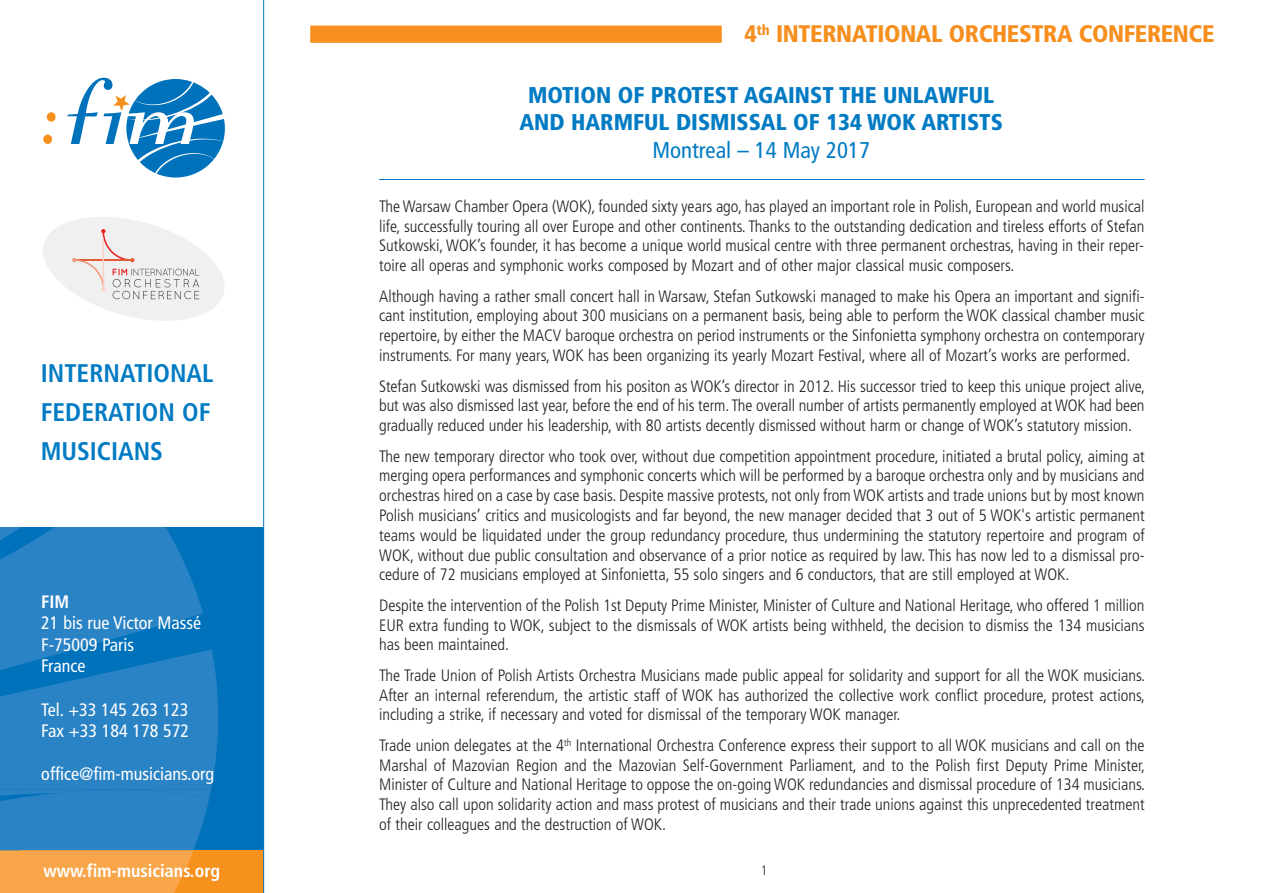
<style>
.page{position:relative;width:1263px;height:893px;background:#fff}
.page>*{position:absolute;margin:0;border:0;box-sizing:border-box;transform-origin:0 0}
.t1{font:700 condensed 25.5px/39px "Frutiger";color:#007bc3}
.t2{font:900 condensed 24px "Frutiger";letter-spacing:-.015em;color:#f68f1e}
.t3{font:900 condensed 22.8px/27.3px "Frutiger";color:#007bc3;text-align:center}
.t4{font:condensed 22.8px "Frutiger";color:#007bc3}
.t5{font:condensed 18px/21.6px "Frutiger";color:#fff}
.t6{font:700 condensed 18px "Frutiger";color:#fff}
.t7{font:300 condensed 16.5px/19.8px "Frutiger";color:#231f20;text-align:justify}
.t8{font:300 condensed 13.5px "Frutiger";color:#231f20}
</style>
<div class="page">
<div style="left:0;top:528px;width:264px;height:365px;background:#0072bc"></div>
<div style="left:0;top:850px;width:264px;height:43px;background:#f6911e"></div>
<svg style="left:0;top:528px;width:218px;height:365px"></svg>
<div style="left:310px;top:26px;width:412px;height:17px;background:#f68f1e"></div>
<hr style="left:263px;top:0;width:1px;height:893px;background:#007bc3">
<div style="left:43px;top:134px;width:9px;height:10px;background:#f6911e;border-radius:50%"></div>
<div style="left:47px;top:112px;width:9px;height:10px;background:#f6911e;border-radius:50%"></div>
<svg style="left:67px;top:78px;width:158px;height:100px"></svg>
<svg style="left:43px;top:217px;width:182px;height:104px"></svg>
<hr style="left:379px;top:179px;width:765px;height:1px;background:#007bc3">
<h1 class="t1" style="left:41px;top:355px;width:174px">INTERNATIONAL<br>FEDERATION OF<br>MUSICIANS</h1>
<p class="t6" style="left:41px;top:594px;width:30px">FIM</p>
<p class="t5" style="left:41px;top:613px;width:161px">21 bis rue Victor Massé<br>F-75009 Paris<br>France</p>
<p class="t5" style="left:41px;top:700px;width:149px">Tel. +33 145 263 123<br>Fax +33 184 178 572</p>
<p class="t5" style="left:41px;top:765px;width:174px">office@fim-musicians.org</p>
<p class="t6" style="left:43px;top:863px;width:178px">www.fim-musicians.org</p>
<h2 class="t2" style="left:744px;top:24px;width:471px">4<sup>th</sup> INTERNATIONAL ORCHESTRA CONFERENCE</h2>
<h3 class="t3" style="left:519px;top:83px;width:485px">MOTION OF PROTEST AGAINST THE UNLAWFUL<br>AND HARMFUL DISMISSAL OF 134 WOK ARTISTS</h3>
<h3 class="t4" style="left:652px;top:141px;width:219px">Montreal – 14 May 2017</h3>
<p class="t7" style="left:379px;top:198px;width:767px">The Warsaw Chamber Opera (WOK), founded sixty years ago, has played an important role in Polish, European and world musical life, successfully touring all over Europe and other continents. Thanks to the outstanding dedication and tireless efforts of Stefan Sutkowski, WOK’s founder, it has become a unique world musical centre with three permanent orchestras, having in their reper&shy;toire all operas and symphonic works composed by Mozart and of other major classical music composers.</p>
<p class="t7" style="left:379px;top:287px;width:767px">Although having a rather small concert hall in Warsaw, Stefan Sutkowski managed to make his Opera an important and signifi&shy;cant institution, employing about 300 musicians on a permanent basis, being able to perform the WOK classical chamber music repertoire, by either the MACV baroque orchestra on period instruments or the Sinfonietta symphony orchestra on contemporary instruments. For many years, WOK has been organizing its yearly Mozart Festival, where all of Mozart’s works are performed.</p>
<p class="t7" style="left:379px;top:377px;width:767px">Stefan Sutkowski was dismissed from his positon as WOK’s director in 2012. His successor tried to keep this unique project alive, but was also dismissed last year, before the end of his term. The overall number of artists permanently employed at WOK had been gradually reduced under his leadership, with 80 artists decently dismissed without harm or change of WOK’s statutory mission.</p>
<p class="t7" style="left:379px;top:447px;width:767px">The new temporary director who took over, without due competition appointment procedure, initiated a brutal policy, aiming at merging opera performances and symphonic concerts which will be performed by a baroque orchestra only and by musicians and orchestras hired on a case by case basis. Despite massive protests, not only fromWOK artists and trade unions but by most known Polish musicians’ critics and musicologists and far beyond, the new manager decided that 3 out of 5 WOK's artistic permanent teams would be liquidated under the group redundancy procedure, thus undermining the statutory repertoire and program of WOK, without due public consultation and observance of a prior notice as required by law. This has now led to a dismissal pro&shy;cedure of 72 musicians employed at Sinfonietta, 55 solo singers and 6 conductors, that are still employed at WOK.</p>
<p class="t7" style="left:379px;top:596px;width:767px">Despite the intervention of the Polish 1st Deputy Prime Minister, Minister of Culture and National Heritage, who offered 1 million EUR extra funding to WOK, subject to the dismissals of WOK artists being withheld, the decision to dismiss the 134 musicians has been maintained.</p>
<p class="t7" style="left:379px;top:666px;width:767px">The Trade Union of Polish Artists Orchestra Musicians made public appeal for solidarity and support for all the WOK musicians.<br>After an internal referendum, the artistic staff of WOK has authorized the collective work conflict procedure, protest actions, including a strike, if necessary and voted for dismissal of the temporary WOK manager.</p>
<p class="t7" style="left:379px;top:736px;width:767px">Trade union delegates at the 4<sup>th</sup> International Orchestra Conference express their support to all WOK musicians and call on the Marshal of Mazovian Region and the Mazovian Self-Government Parliament, and to the Polish first Deputy Prime Minister, Minister of Culture and National Heritage to oppose the on-going WOK redundancies and dismissal procedure of 134 musicians.<br>They also call upon solidarity action and mass protest of musicians and their trade unions against this unprecedented treatment of their colleagues and the destruction of WOK.</p>
<p class="t8" style="left:761px;top:865px;width:8px">1</p>
</div>
